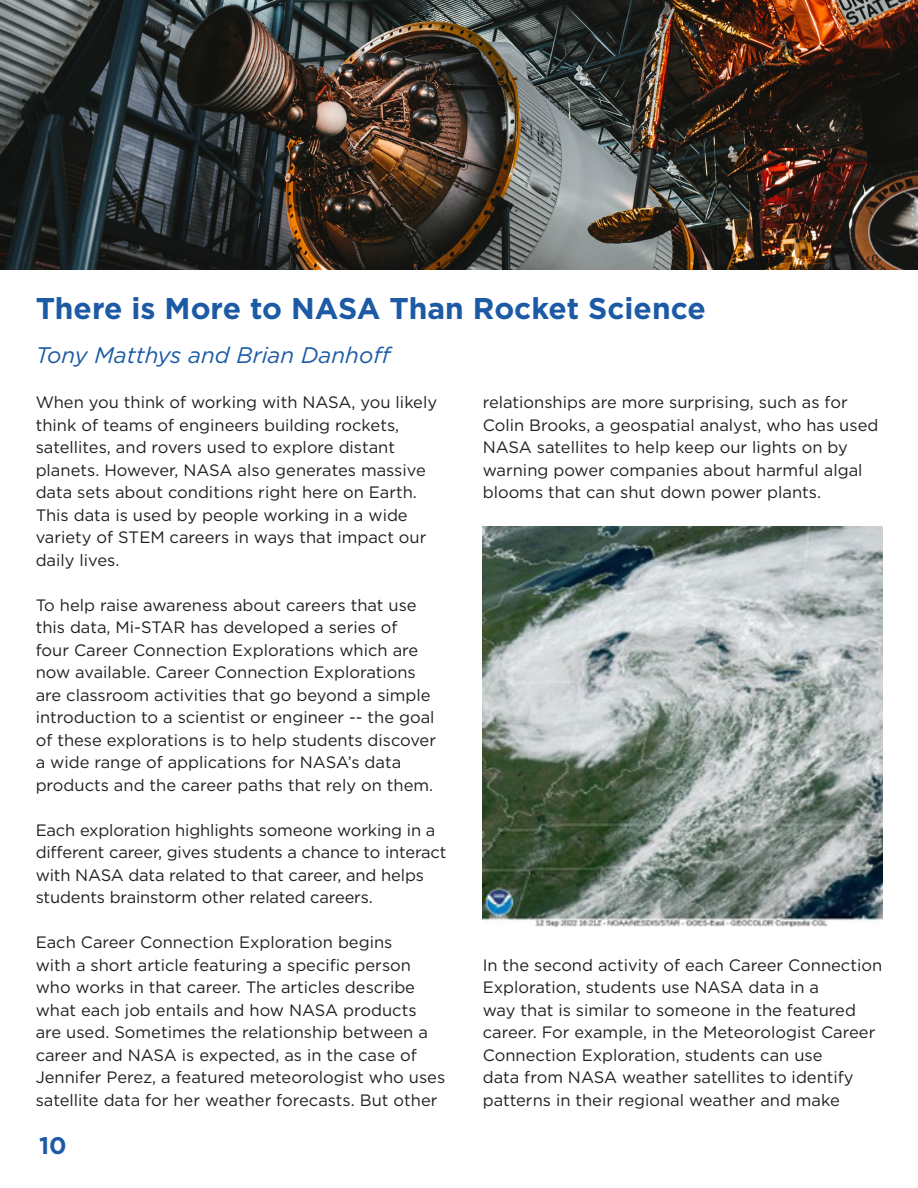
<style>
.page{position:relative;width:918px;height:1188px;background:#fff}
.page>*{position:absolute;margin:0;border:0;box-sizing:border-box;transform-origin:0 0}
.t1{font:700 30px "Gotham";color:#1c5aa5}
.t2{font:700 24px "Gotham";color:#1c5aa5}
.t3{font:italic 22.5px "Gotham";color:#1c5aa5}
.t4{font:16.5px/22.5px "Gotham";color:#231f20}
</style>
<div class="page">
<img style="left:0;top:0;width:918px;height:270px">
<img style="left:483px;top:527px;width:399px;height:399px">
<p class="t1" style="left:36px;top:288px;width:672px">There is More to NASA Than Rocket Science</p>
<p class="t3" style="left:36px;top:340px;width:358px">Tony Matthys and Brian Danhoff</p>
<p class="t4" style="left:36px;top:391px;width:403px">When you think of working with NASA, you likely think of teams of engineers building rockets, satellites, and rovers used to explore distant planets. However, NASA also generates massive data sets about conditions right here on Earth.<br>This data is used by people working in a wide variety of STEM careers in ways that impact our daily lives.</p>
<p class="t4" style="left:36px;top:594px;width:402px">To help raise awareness about careers that use this data, Mi-STAR has developed a series of<br>four Career Connection Explorations which are now available. Career Connection Explorations are classroom activities that go beyond a simple introduction to a scientist or engineer -- the goal of these explorations is to help students discover a wide range of applications for NASA’s data products and the career paths that rely on them.</p>
<p class="t4" style="left:36px;top:819px;width:412px">Each exploration highlights someone working in a different career, gives students a chance to interact with NASA data related to that career, and helps students brainstorm other related careers.</p>
<p class="t4" style="left:36px;top:931px;width:411px">Each Career Connection Exploration begins<br>with a short article featuring a specific person who works in that career. The articles describe what each job entails and how NASA products are used. Sometimes the relationship between a career and NASA is expected, as in the case of Jennifer Perez, a featured meteorologist who uses satellite data for her weather forecasts. But other</p>
<p class="t4" style="left:483px;top:391px;width:397px">relationships are more surprising, such as for Colin Brooks, a geospatial analyst, who has used NASA satellites to help keep our lights on by warning power companies about harmful algal blooms that can shut down power plants.</p>
<p class="t4" style="left:483px;top:954px;width:401px">In the second activity of each Career Connection Exploration, students use NASA data in a<br>way that is similar to someone in the featured career. For example, in the Meteorologist Career Connection Exploration, students can use<br>data from NASA weather satellites to identify patterns in their regional weather and make</p>
<p class="t2" style="left:39px;top:1130px;width:29px">10</p>
</div>
